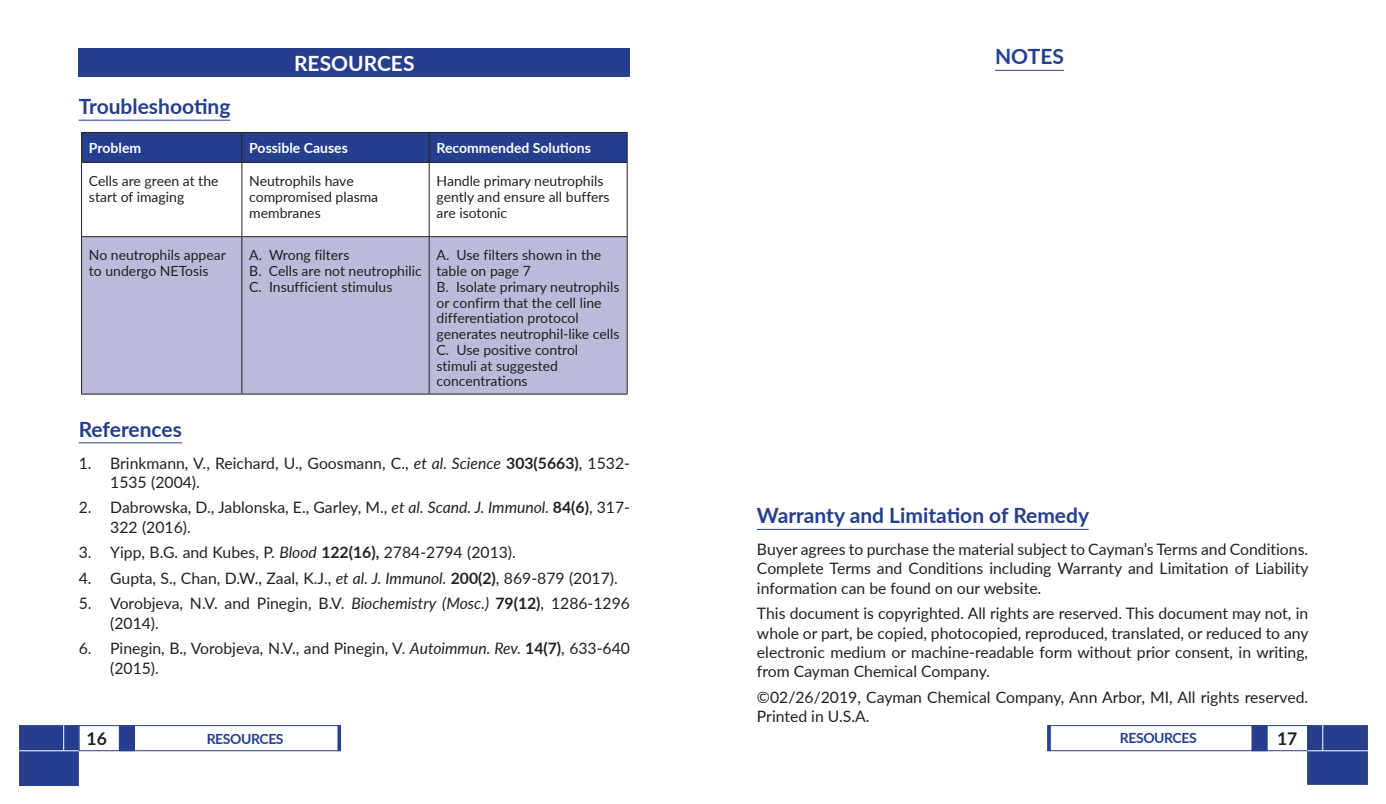
<style>
.page{position:relative;width:1386px;height:804px;background:#fff}
.page>*{position:absolute;margin:0;border:0;box-sizing:border-box;transform-origin:0 0}
.Heading_-_Resources{font:700 21px "Lato";color:#253f8e}
.Section_Heading_-_Wh{font:700 21px "Lato";color:#fff}
.t1{font:700 17.5px "Lato";color:#231f20}
.Body_Text{font:15.75px/19.2px "Lato";color:#231f20;text-align:justify}
.Long__List{font:15.75px/19.2px "Lato";color:#231f20}
.Troubleshooting_Body{font:14px/15.8px "Lato";color:#231f20}
.Table_Heading{font:700 14px "Lato";color:#fff}
.t2{font:700 14px "Lato";letter-spacing:-.03em;color:#253f8e}
.s1{font-style:italic}
.s2{font-weight:700}
</style>
<div class="page">
<div style="left:19px;top:724px;width:60px;height:61px;background:#253f8e;border:1px solid #253f8e"></div>
<div style="left:79px;top:724px;width:260px;height:26px;border:1px solid #253f8e"></div>
<div style="left:119px;top:724px;width:16px;height:26px;background:#253f8e;border:1px solid #253f8e"></div>
<hr style="left:338px;top:724px;width:3px;height:26px;background:#253f8e">
<div style="left:1307px;top:724px;width:61px;height:60px;background:#253f8e;border:1px solid #253f8e"></div>
<div style="left:1049px;top:724px;width:259px;height:26px;border:1px solid #253f8e"></div>
<div style="left:1252px;top:724px;width:16px;height:26px;background:#253f8e;border:1px solid #253f8e"></div>
<svg style="left:1047px;top:724px;width:4px;height:26px"></svg>
<svg style="left:63px;top:724px;width:1px;height:26px"></svg>
<hr style="left:0;top:750px;width:79px;height:1px;background:#fff">
<svg style="left:1322px;top:724px;width:1px;height:26px"></svg>
<hr style="left:1307px;top:750px;width:67px;height:1px;background:#fff">
<hr style="left:79px;top:120px;width:151px;height:1px;background:#253f8e">
<hr style="left:79px;top:442px;width:103px;height:1px;background:#253f8e">
<div style="left:79px;top:48px;width:551px;height:28px;background:#253f8e"></div>
<div style="left:82px;top:237px;width:545px;height:156px;background:#bbbbd9"></div>
<hr style="left:81px;top:162px;width:161px;height:1px;background:#231f20">
<hr style="left:81px;top:163px;width:1px;height:73px;background:#231f20">
<hr style="left:81px;top:236px;width:161px;height:1px;background:#231f20">
<hr style="left:81px;top:237px;width:1px;height:156px;background:#231f20">
<hr style="left:81px;top:393px;width:161px;height:1px;background:#231f20">
<hr style="left:242px;top:162px;width:187px;height:1px;background:#231f20">
<hr style="left:241px;top:163px;width:1px;height:73px;background:#231f20">
<hr style="left:429px;top:162px;width:199px;height:1px;background:#231f20">
<hr style="left:429px;top:163px;width:1px;height:73px;background:#231f20">
<hr style="left:242px;top:236px;width:187px;height:1px;background:#231f20">
<hr style="left:241px;top:237px;width:1px;height:156px;background:#231f20">
<hr style="left:429px;top:236px;width:199px;height:1px;background:#231f20">
<hr style="left:242px;top:393px;width:187px;height:1px;background:#231f20">
<div style="left:81px;top:132px;width:547px;height:30px;background:#253f8e"></div>
<hr style="left:627px;top:163px;width:1px;height:73px;background:#231f20">
<hr style="left:429px;top:237px;width:1px;height:156px;background:#231f20">
<hr style="left:627px;top:237px;width:1px;height:156px;background:#231f20">
<hr style="left:429px;top:393px;width:199px;height:1px;background:#231f20">
<hr style="left:995px;top:70px;width:69px;height:1px;background:#253f8e">
<hr style="left:757px;top:528px;width:332px;height:1px;background:#253f8e">
<p class="Section_Heading_-_Wh" style="left:294px;top:48px;width:122px">RESOURCES</p>
<p class="Heading_-_Resources" style="left:79px;top:91px;width:153px">Troubleshooting</p>
<p class="Table_Heading" style="left:89px;top:138px;width:54px">Problem</p>
<p class="Table_Heading" style="left:249px;top:138px;width:100px">Possible Causes</p>
<p class="Table_Heading" style="left:437px;top:138px;width:156px">Recommended Solutions</p>
<p class="Troubleshooting_Body" style="left:89px;top:172px;width:131px">Cells are green at the start of imaging</p>
<p class="Troubleshooting_Body" style="left:249px;top:172px;width:130px">Neutrophils have compromised plasma membranes</p>
<p class="Troubleshooting_Body" style="left:437px;top:172px;width:174px">Handle primary neutrophils gently and ensure all buffers are isotonic</p>
<p class="Troubleshooting_Body" style="left:89px;top:247px;width:138px">No neutrophils appear to undergo NETosis</p>
<p class="Troubleshooting_Body" style="left:249px;top:247px;width:102px">A. Wrong filters</p>
<p class="Troubleshooting_Body" style="left:437px;top:247px;width:166px">A. Use filters shown in the table on page 7</p>
<p class="Troubleshooting_Body" style="left:437px;top:278px;width:184px">B. Isolate primary neutrophils or confirm that the cell line differentiation protocol generates neutrophil-like cells</p>
<p class="Troubleshooting_Body" style="left:437px;top:341px;width:143px">C. Use positive control stimuli at suggested concentrations</p>
<p class="Troubleshooting_Body" style="left:249px;top:262px;width:174px">B. Cells are not neutrophilic</p>
<p class="Troubleshooting_Body" style="left:249px;top:278px;width:145px">C. Insufficient stimulus</p>
<p class="Heading_-_Resources" style="left:79px;top:413px;width:105px">References</p>
<p class="Long__List" style="left:110px;top:452px;width:521px;text-indent:-32px">1. Brinkmann, V., Reichard, U., Goosmann, C., <span class="s1">et al. Science</span> <span class="s2">303(5663)</span>, 1532-<br>1535 (2004).</p>
<p class="Long__List" style="left:110px;top:497px;width:521px;text-indent:-32px">2. Dabrowska, D., Jablonska, E., Garley, M., <span class="s1">et al. Scand. J. Immunol.</span> <span class="s2">84(6)</span>, 317-<br>322 (2016).</p>
<p class="Long__List" style="left:79px;top:542px;width:439px">3. Yipp, B.G. and Kubes, P. <span class="s1">Blood</span> <span class="s2">122(16),</span> 2784-2794 (2013).</p>
<p class="Long__List" style="left:79px;top:567px;width:540px">4. Gupta, S., Chan, D.W., Zaal, K.J., <span class="s1">et al. J. Immunol.</span> <span class="s2">200(2)</span>, 869-879 (2017).</p>
<p class="Long__List" style="left:110px;top:593px;width:521px;text-indent:-32px">5. Vorobjeva, N.V. and Pinegin, B.V. <span class="s1">Biochemistry (Mosc.)</span> <span class="s2">79(12)</span>, 1286-1296 (2014).</p>
<p class="Long__List" style="left:110px;top:638px;width:521px;text-indent:-32px">6. Pinegin, B., Vorobjeva, N.V., and Pinegin, V. <span class="s1">Autoimmun. Rev.</span> <span class="s2">14(7)</span>, 633-640 (2015).</p>
<p class="Heading_-_Resources" style="left:995px;top:41px;width:70px">NOTES</p>
<p class="Heading_-_Resources" style="left:757px;top:500px;width:334px">Warranty and Limitation of Remedy</p>
<p class="Body_Text" style="left:757px;top:539px;width:553px">Buyer agrees to purchase the material subject to Cayman’s Terms and Conditions.<br>Complete Terms and Conditions including Warranty and Limitation of Liability information can be found on our website.</p>
<p class="Body_Text" style="left:757px;top:603px;width:553px">This document is copyrighted. All rights are reserved. This document may not, in whole or part, be copied, photocopied, reproduced, translated, or reduced to any electronic medium or machine-readable form without prior consent, in writing, from Cayman Chemical Company.</p>
<p class="Body_Text" style="left:757px;top:686px;width:553px">©02/26/2019, Cayman Chemical Company, Ann Arbor, MI, All rights reserved.<br>Printed in U.S.A.</p>
<p class="t1" style="left:87px;top:725px;width:22px">16</p>
<p class="t2" style="left:207px;top:728px;width:78px">RESOURCES</p>
<p class="t2" style="left:1120px;top:727px;width:78px">RESOURCES</p>
<p class="t1" style="left:1277px;top:725px;width:22px">17</p>
</div>
